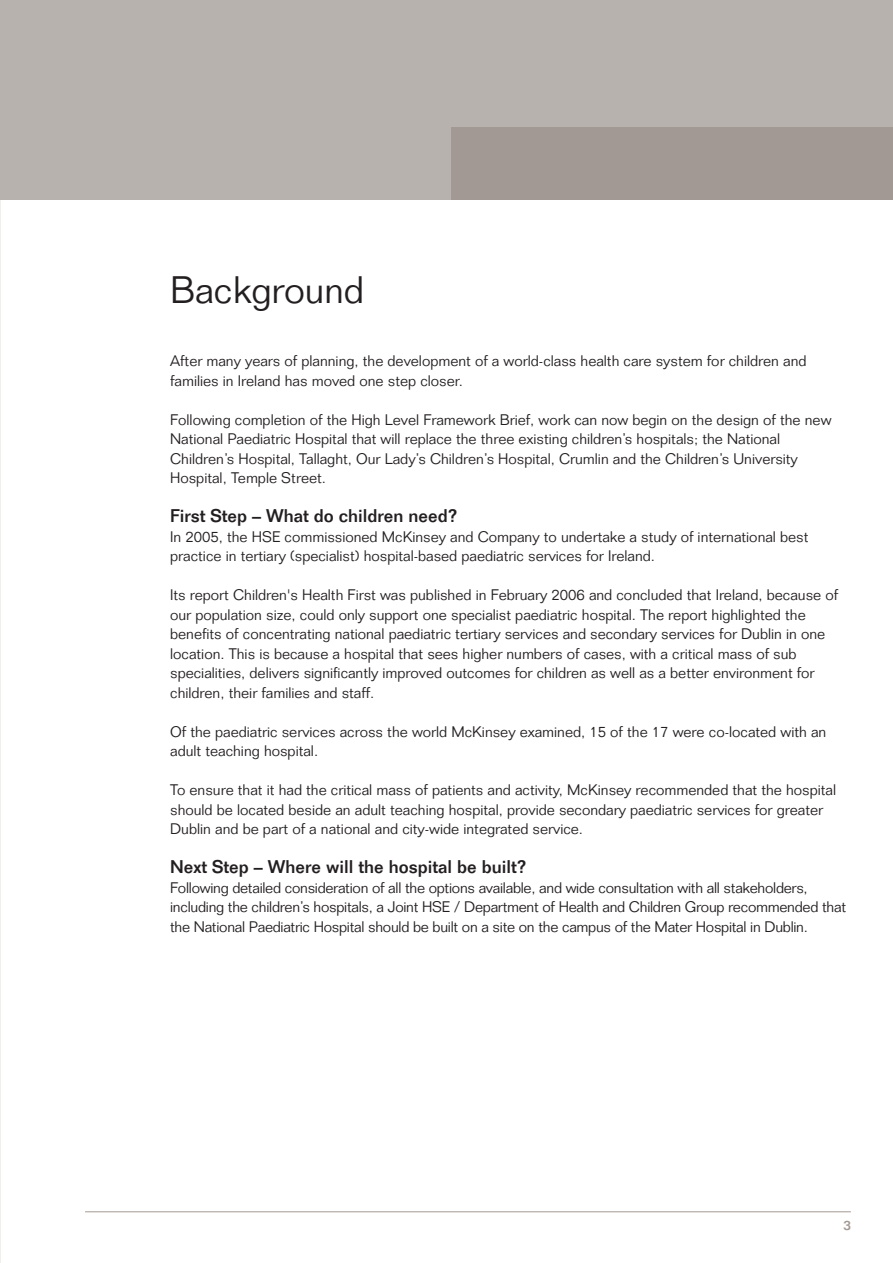
<style>
.page{position:relative;width:893px;height:1263px;background:#fff}
.page>*{position:absolute;margin:0;border:0;box-sizing:border-box;transform-origin:0 0}
.t1{font:300 37.5px "Folio";color:#231f20}
.t2{font:500 18px "Folio";color:#231f20}
.t3{font:300 15px/19.5px "Folio";color:#231f20}
.t4{font:500 13.5px "Folio";color:#a39994}
</style>
<div class="page">
<div style="left:0;top:0;width:892px;height:200px;background:#b8b2ae"></div>
<div style="left:451px;top:128px;width:441px;height:72px;background:#a39994"></div>
<hr style="left:85px;top:1211px;width:765px;height:1px;background:#a39994">
<h1 class="t1" style="left:170px;top:276px;width:195px">Background</h1>
<p class="t3" style="left:170px;top:353px;width:638px">After many years of planning, the development of a world-class health care system for children and families in Ireland has moved one step closer.</p>
<p class="t3" style="left:170px;top:411px;width:662px">Following completion of the High Level Framework Brief, work can now begin on the design of the new National Paediatric Hospital that will replace the three existing children’s hospitals; the National Children’s Hospital, Tallaght, Our Lady’s Children’s Hospital, Crumlin and the Children’s University Hospital, Temple Street.</p>
<p class="t2" style="left:170px;top:509px;width:289px">First Step – What do children need?</p>
<p class="t3" style="left:170px;top:528px;width:639px">In 2005, the HSE commissioned McKinsey and Company to undertake a study of international best practice in tertiary (specialist) hospital-based paediatric services for Ireland.</p>
<p class="t3" style="left:170px;top:587px;width:669px">Its report Children's Health First was published in February 2006 and concluded that Ireland, because of our population size, could only support one specialist paediatric hospital. The report highlighted the benefits of concentrating national paediatric tertiary services and secondary services for Dublin in one location. This is because a hospital that sees higher numbers of cases, with a critical mass of sub specialities, delivers significantly improved outcomes for children as well as a better environment for children, their families and staff.</p>
<p class="t3" style="left:170px;top:723px;width:657px">Of the paediatric services across the world McKinsey examined, 15 of the 17 were co-located with an adult teaching hospital.</p>
<p class="t3" style="left:170px;top:782px;width:667px">To ensure that it had the critical mass of patients and activity, McKinsey recommended that the hospital should be located beside an adult teaching hospital, provide secondary paediatric services for greater<br>Dublin and be part of a national and city-wide integrated service.</p>
<p class="t2" style="left:170px;top:860px;width:358px">Next Step – Where will the hospital be built?</p>
<p class="t3" style="left:170px;top:879px;width:677px">Following detailed consideration of all the options available, and wide consultation with all stakeholders, including the children’s hospitals, a Joint HSE / Department of Health and Children Group recommended that the National Paediatric Hospital should be built on a site on the campus of the Mater Hospital in Dublin.</p>
<p class="t4" style="left:843px;top:1220px;width:9px">3</p>
</div>
